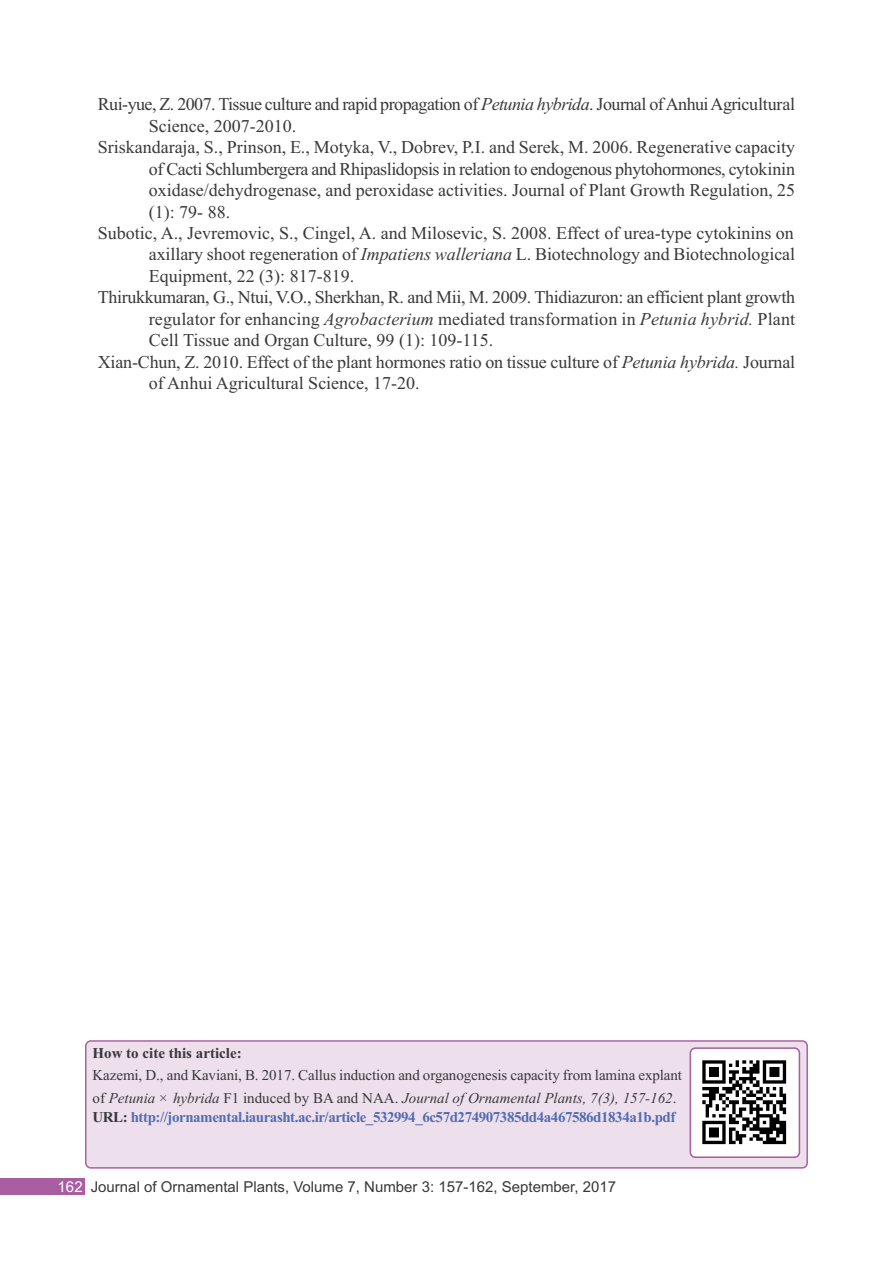
<style>
.page{position:relative;width:893px;height:1263px;background:#fff}
.page>*{position:absolute;margin:0;border:0;box-sizing:border-box;transform-origin:0 0}
.t1{font:18px "Times New Roman";letter-spacing:-.005em;color:#39383a}
.t2{font:18px "Times New Roman";letter-spacing:-.03em;color:#39383a}
.t3{font:18px "Times New Roman";letter-spacing:-.025em;color:#39383a}
.t4{font:15px/22.5px "Times New Roman";letter-spacing:-.005em;color:#39383a}
.t5{font:700 15px "Times New Roman";letter-spacing:-.03em;color:#536db1}
.t6{font:15px "Arial";color:#39383a}
.t7{font:700 15px "Times New Roman";color:#39383a}
.s1{font-style:italic}
.s2{color:#39383a}
.s3{color:#fff}
</style>
<div class="page">
<div style="left:1px;top:1178px;width:84px;height:16px;background:#a85ea1"></div>
<div style="left:85px;top:1040px;width:723px;height:128px;background:#eddfec"></div>
<svg style="left:690px;top:1047px;width:110px;height:111px"></svg>
<p class="t2" style="left:98px;top:94px;width:699px">Rui-yue, Z. 2007. Tissue culture and rapid propagation of <span class="s1">Petunia hybrida</span>. Journal ofAnhuiAgricultural</p>
<p class="t1" style="left:149px;top:115px;width:149px">Science, 2007-2010.</p>
<p class="t1" style="left:98px;top:136px;width:699px">Sriskandaraja, S., Prinson, E., Motyka, V., Dobrev, P.I. and Serek, M. 2006. Regenerative capacity</p>
<p class="t3" style="left:149px;top:158px;width:648px">of Cacti Schlumbergera and Rhipaslidopsis in relation to endogenous phytohormones, cytokinin</p>
<p class="t1" style="left:149px;top:179px;width:648px">oxidase/dehydrogenase, and peroxidase activities. Journal of Plant Growth Regulation, 25</p>
<p class="t1" style="left:149px;top:201px;width:83px">(1): 79- 88.</p>
<p class="t1" style="left:98px;top:222px;width:698px">Subotic, A., Jevremovic, S., Cingel, A. and Milosevic, S. 2008. Effect of urea-type cytokinins on</p>
<p class="t1" style="left:149px;top:244px;width:648px">axillary shoot regeneration of <span class="s1">Impatiens walleriana</span> L. Biotechnology and Biotechnological</p>
<p class="t1" style="left:149px;top:265px;width:207px">Equipment, 22 (3): 817-819.</p>
<p class="t1" style="left:98px;top:287px;width:699px">Thirukkumaran, G., Ntui, V.O., Sherkhan, R. and Mii, M. 2009. Thidiazuron: an efficient plant growth</p>
<p class="t1" style="left:149px;top:308px;width:648px">regulator for enhancing <span class="s1">Agrobacterium</span> mediated transformation in <span class="s1">Petunia hybrid.</span> Plant</p>
<p class="t1" style="left:149px;top:330px;width:346px">Cell Tissue and Organ Culture, 99 (1): 109-115.</p>
<p class="t1" style="left:98px;top:351px;width:699px">Xian-Chun, Z. 2010. Effect of the plant hormones ratio on tissue culture of <span class="s1">Petunia hybrida.</span> Journal</p>
<p class="t1" style="left:149px;top:372px;width:272px">of Anhui Agricultural Science, 17-20.</p>
<p class="t7" style="left:93px;top:1044px;width:151px">How to cite this article:</p>
<p class="t4" style="left:93px;top:1064px;width:591px">Kazemi, D., and Kaviani, B. 2017. Callus induction and organogenesis capacity from lamina explant of <span class="s1">Petunia × hybrida</span> F1 induced by BA and NAA. <span class="s1">Journal of Ornamental Plants, 7(3), 157-162</span>.</p>
<p class="t5" style="left:93px;top:1108px;width:584px"><span class="s2">URL:</span> http://jornamental.iaurasht.ac.ir/article_532994_6c57d274907385dd4a467586d1834a1b.pdf</p>
<p class="t6" style="left:58px;top:1178px;width:560px"><span class="s3">162</span> Journal of Ornamental Plants, Volume 7, Number 3: 157-162, September, 2017</p>
</div>
